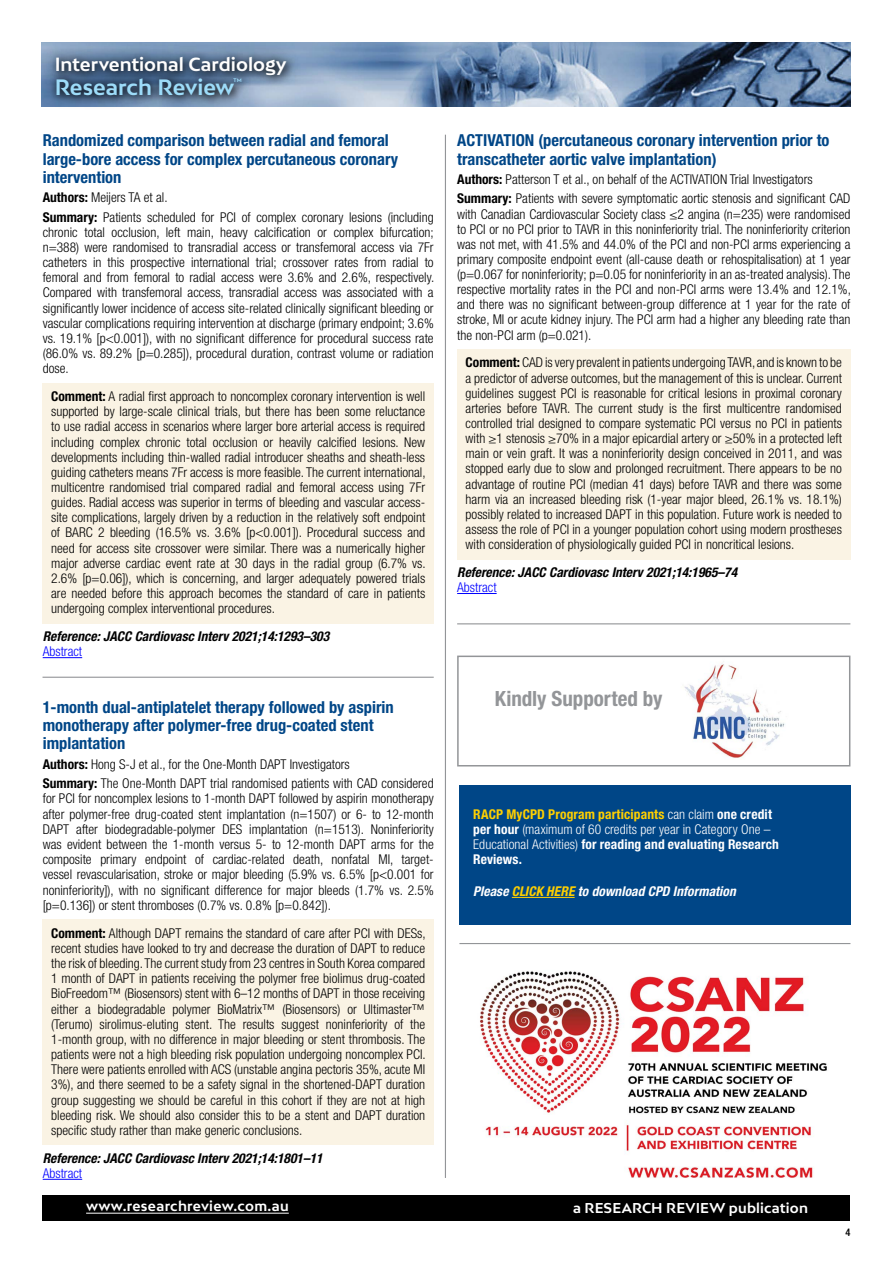
<style>
.page{position:relative;width:893px;height:1263px;background:#fff}
.page>*{position:absolute;margin:0;border:0;box-sizing:border-box;transform-origin:0 0}
.t1{font:700 condensed 21px "Helvetica Neue LT Pro";color:#939598}
.t2{font:700 21px "Bw Mitga";color:#9ddcf9}
.t3{font:700 18px "Bw Mitga";color:#fff}
.t4{font:700 condensed 16.5px/18.1px "Helvetica Neue LT Pro";color:#004687}
.t5{font:300 condensed 13.5px/15.1px "Helvetica Neue LT Pro";color:#000;text-align:justify}
.t6{font:300 condensed 13.5px/15px "Helvetica Neue LT Pro";letter-spacing:.005em;color:#fff}
.t7{font:italic 700 condensed 13.5px "Helvetica Neue LT Pro";color:#000}
.t8{font:700 13.5px "Bw Mitga";letter-spacing:.015em;color:#fff}
.t9{font:italic 700 condensed 13.5px "Helvetica Neue LT Pro";letter-spacing:.005em;color:#fff}
.t10{font:300 condensed 13.5px "Helvetica Neue LT Pro";color:#00f}
.t11{font:500 condensed 10.5px "Helvetica Neue LT Pro";color:#000}
.t12{font:700 4.95px "Bw Mitga";color:#9ddcf9}
.s1{font-weight:700}
.s2{font-weight:700;color:#ffd000}
.s3{color:#ffd000}
</style>
<div class="page">
<div style="left:43px;top:1195px;width:807px;height:25px;background:#000"></div>
<hr style="left:86px;top:1213px;width:203px;height:1px;background:#fff">
<img style="left:256px;top:42px;width:594px;height:65px">
<div style="left:40px;top:41px;width:261px;height:50px;background:#000;opacity:.75"></div>
<div style="left:40px;top:63px;width:216px;height:49px;background:#000;opacity:.75"></div>
<div style="left:43px;top:383px;width:391px;height:240px;background:#faf3e4"></div>
<hr style="left:43px;top:657px;width:39px;height:1px;background:#00f">
<hr style="left:445px;top:135px;width:1px;height:1043px;background:#939598">
<div style="left:43px;top:919px;width:391px;height:226px;background:#faf3e4"></div>
<hr style="left:43px;top:1179px;width:39px;height:1px;background:#00f">
<div style="left:457px;top:349px;width:393px;height:210px;background:#faf3e4"></div>
<hr style="left:457px;top:593px;width:40px;height:1px;background:#00f">
<img style="left:480px;top:971px;width:347px;height:207px">
<hr style="left:43px;top:677px;width:391px;height:1px;background:#939598">
<hr style="left:457px;top:623px;width:393px;height:1px;background:#939598">
<hr style="left:459px;top:943px;width:391px;height:1px;background:#939598">
<div style="left:459px;top:785px;width:392px;height:139px;background:#004687"></div>
<hr style="left:512px;top:897px;width:63px;height:1px;background:#ffd000">
<img style="left:670px;top:655px;width:122px;height:112px">
<div style="left:457px;top:656px;width:393px;height:110px;border:2px solid #939598"></div>
<h2 class="t3" style="left:55px;top:52px;width:233px">Interventional Cardiology</h2>
<h1 class="t2" style="left:55px;top:73px;width:181px">Research Review</h1>
<p class="t12" style="left:234px;top:77px;width:10px">TM</p>
<p class="t4" style="left:43px;top:131px;width:357px">Randomized comparison between radial and femoral large-bore access for complex percutaneous coronary intervention</p>
<p class="t5" style="left:43px;top:188px;width:392px;line-height:19.4px"><span class="s1">Authors:</span> Meijers TA et al.<br><span class="s1">Summary:</span> Patients scheduled for PCI of complex coronary lesions (including</p>
<p class="t5" style="left:43px;top:224px;width:393px">chronic total occlusion, left main, heavy calcification or complex bifurcation; n=388) were randomised to transradial access or transfemoral access via 7Fr catheters in this prospective international trial; crossover rates from radial to femoral and from femoral to radial access were 3.6% and 2.6%, respectively.<br>Compared with transfemoral access, transradial access was associated with a significantly lower incidence of access site-related clinically significant bleeding or vascular complications requiring intervention at discharge (primary endpoint; 3.6% vs. 19.1% [p&lt;0.001]), with no significant difference for procedural success rate (86.0% vs. 89.2% [p=0.285]), procedural duration, contrast volume or radiation dose.</p>
<p class="t5" style="left:51px;top:389px;width:376px"><span class="s1">Comment:</span> A radial first approach to noncomplex coronary intervention is well supported by large-scale clinical trials, but there has been some reluctance to use radial access in scenarios where larger bore arterial access is required including complex chronic total occlusion or heavily calcified lesions. New developments including thin-walled radial introducer sheaths and sheath-less guiding catheters means 7Fr access is more feasible. The current international, multicentre randomised trial compared radial and femoral access using 7Fr guides. Radial access was superior in terms of bleeding and vascular access&shy;site complications, largely driven by a reduction in the relatively soft endpoint of BARC 2 bleeding (16.5% vs. 3.6% [p&lt;0.001]). Procedural success and need for access site crossover were similar. There was a numerically higher major adverse cardiac event rate at 30 days in the radial group (6.7% vs.<br>2.6% [p=0.06]), which is concerning, and larger adequately powered trials are needed before this approach becomes the standard of care in patients undergoing complex interventional procedures.</p>
<p class="t7" style="left:43px;top:628px;width:288px">Reference: JACC Cardiovasc Interv 2021;14:1293–303</p>
<p class="t10" style="left:43px;top:644px;width:41px">Abstract</p>
<p class="t4" style="left:43px;top:698px;width:353px">1-month dual-antiplatelet therapy followed by aspirin monotherapy after polymer-free drug-coated stent implantation</p>
<p class="t5" style="left:43px;top:754px;width:392px;line-height:19.5px"><span class="s1">Authors:</span> Hong S-J et al., for the One-Month DAPT Investigators<br><span class="s1">Summary:</span> The One-Month DAPT trial randomised patients with CAD considered</p>
<p class="t5" style="left:43px;top:791px;width:393px">for PCI for noncomplex lesions to 1-month DAPT followed by aspirin monotherapy after polymer-free drug-coated stent implantation (n=1507) or 6- to 12-month DAPT after biodegradable-polymer DES implantation (n=1513). Noninferiority was evident between the 1-month versus 5- to 12-month DAPT arms for the composite primary endpoint of cardiac-related death, nonfatal MI, target&shy;vessel revascularisation, stroke or major bleeding (5.9% vs. 6.5% [p&lt;0.001 for noninferiority]), with no significant difference for major bleeds (1.7% vs. 2.5% [p=0.136]) or stent thromboses (0.7% vs. 0.8% [p=0.842]).</p>
<p class="t5" style="left:51px;top:925px;width:376px"><span class="s1">Comment:</span> Although DAPT remains the standard of care after PCI with DESs, recent studies have looked to try and decrease the duration of DAPT to reduce the risk of bleeding. The current study from 23 centres in South Korea compared 1 month of DAPT in patients receiving the polymer free biolimus drug-coated BioFreedom™ (Biosensors) stent with 6–12 months of DAPT in those receiving either a biodegradable polymer BioMatrix™ (Biosensors) or Ultimaster™ (Terumo) sirolimus-eluting stent. The results suggest noninferiority of the 1-month group, with no difference in major bleeding or stent thrombosis. The patients were not a high bleeding risk population undergoing noncomplex PCI.<br>There were patients enrolled with ACS (unstable angina pectoris 35%, acute MI 3%), and there seemed to be a safety signal in the shortened-DAPT duration group suggesting we should be careful in this cohort if they are not at high bleeding risk. We should also consider this to be a stent and DAPT duration specific study rather than make generic conclusions.</p>
<p class="t7" style="left:43px;top:1150px;width:282px">Reference: JACC Cardiovasc Interv 2021;14:1801–11</p>
<p class="t10" style="left:43px;top:1165px;width:41px">Abstract</p>
<p class="t4" style="left:457px;top:131px;width:374px">ACTIVATION (percutaneous coronary intervention prior to transcatheter aortic valve implantation)</p>
<p class="t5" style="left:457px;top:169px;width:395px;line-height:19.4px"><span class="s1">Authors:</span> Patterson T et al., on behalf of the ACTIVATION Trial Investigators<br><span class="s1">Summary:</span> Patients with severe symptomatic aortic stenosis and significant CAD</p>
<p class="t5" style="left:457px;top:206px;width:395px">with Canadian Cardiovascular Society class ≤2 angina (n=235) were randomised to PCI or no PCI prior to TAVR in this noninferiority trial. The noninferiority criterion was not met, with 41.5% and 44.0% of the PCI and non-PCI arms experiencing a primary composite endpoint event (all-cause death or rehospitalisation) at 1 year (p=0.067 for noninferiority; p=0.05 for noninferiority in an as-treated analysis). The respective mortality rates in the PCI and non-PCI arms were 13.4% and 12.1%, and there was no significant between-group difference at 1 year for the rate of stroke, MI or acute kidney injury. The PCI arm had a higher any bleeding rate than the non-PCI arm (p=0.021).</p>
<p class="t5" style="left:466px;top:355px;width:378px"><span class="s1">Comment:</span> CAD is very prevalent in patients undergoing TAVR, and is known to be a predictor of adverse outcomes, but the management of this is unclear. Current guidelines suggest PCI is reasonable for critical lesions in proximal coronary arteries before TAVR. The current study is the first multicentre randomised controlled trial designed to compare systematic PCI versus no PCI in patients with ≥1 stenosis ≥70% in a major epicardial artery or ≥50% in a protected left main or vein graft. It was a noninferiority design conceived in 2011, and was stopped early due to slow and prolonged recruitment. There appears to be no advantage of routine PCI (median 41 days) before TAVR and there was some harm via an increased bleeding risk (1-year major bleed, 26.1% vs. 18.1%) possibly related to increased DAPT in this population. Future work is needed to assess the role of PCI in a younger population cohort using modern prostheses with consideration of physiologically guided PCI in noncritical lesions.</p>
<p class="t7" style="left:457px;top:564px;width:282px">Reference: JACC Cardiovasc Interv 2021;14:1965–74</p>
<p class="t10" style="left:457px;top:580px;width:41px">Abstract</p>
<h1 class="t1" style="left:495px;top:686px;width:169px">Kindly Supported by</h1>
<p class="t6" style="left:473px;top:806px;width:307px"><span class="s2">RACP MyCPD Program participants</span> can claim <span class="s1">one credit per hour</span> (maximum of 60 credits per year in Category One – Educational Activities) <span class="s1">for reading and evaluating Research Reviews.</span></p>
<p class="t9" style="left:473px;top:883px;width:264px">Please <span class="s3">CLICK HERE</span> to download CPD Information</p>
<p class="t8" style="left:86px;top:1197px;width:204px">www.researchreview.com.au</p>
<p class="t8" style="left:573px;top:1199px;width:236px">a RESEARCH REVIEW publication</p>
<p class="t11" style="left:845px;top:1226px;width:7px">4</p>
</div>
